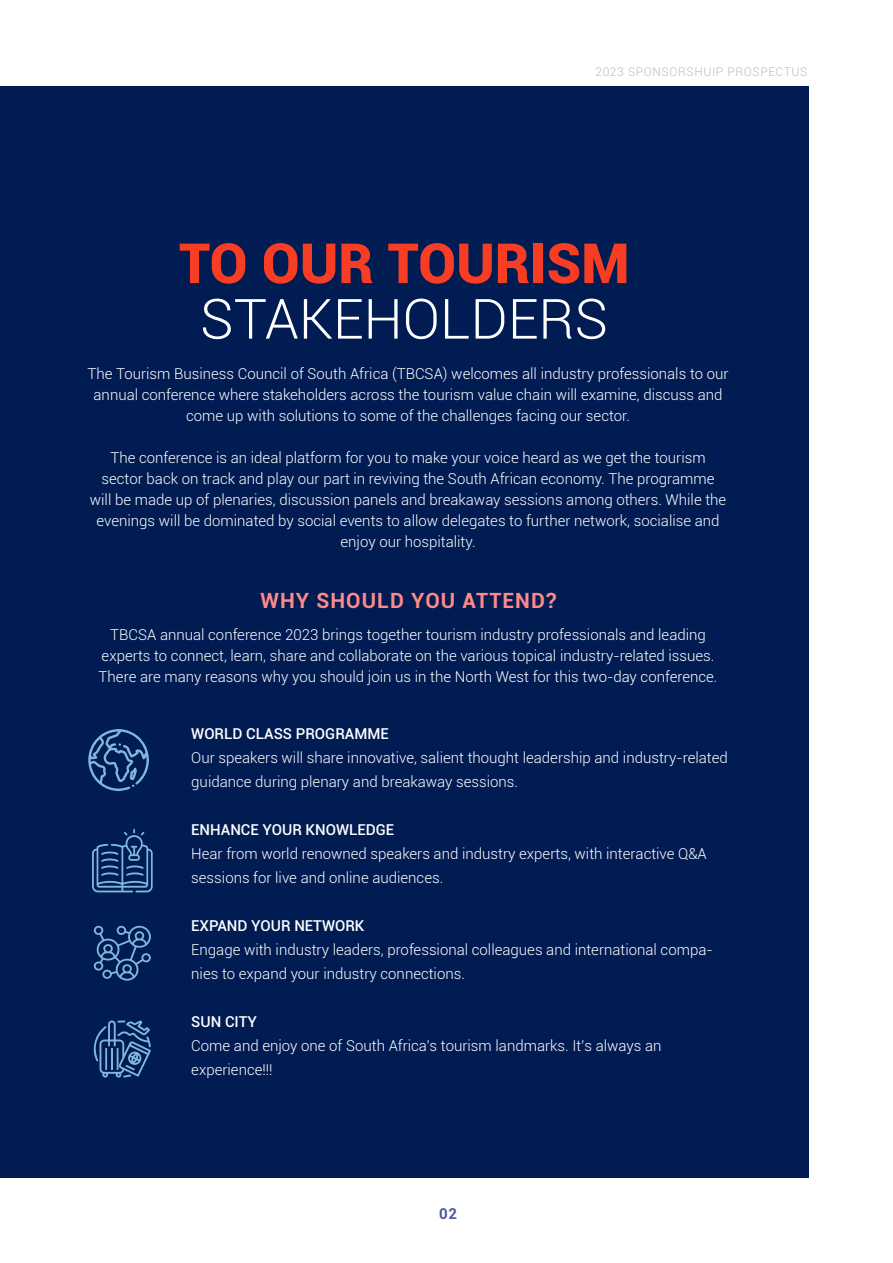
<style>
.page{position:relative;width:893px;height:1263px;background:#fff}
.page>*{position:absolute;margin:0;border:0;box-sizing:border-box;transform-origin:0 0}
.t1{font:900 55.5px "Roboto";color:#f73d24}
.t2{font:300 55.5px "Roboto";color:#fff}
.t3{font:700 21px "Roboto";letter-spacing:.05em;color:#ff8989}
.t4{font:300 15px/21px "Roboto";color:#fff}
.t5{font:500 15px "Roboto";color:#fff}
.t6{font:700 15px "Roboto";color:#4d5a9e}
.t7{font:300 12px "Roboto";letter-spacing:.05em;color:#bcbdc0}
</style>
<div class="page">
<div style="left:0;top:86px;width:808px;height:1091px;background:#001c52"></div>
<svg style="left:88px;top:729px;width:61px;height:62px"></svg>
<svg style="left:94px;top:926px;width:57px;height:55px"></svg>
<svg style="left:94px;top:1020px;width:57px;height:57px"></svg>
<svg style="left:92px;top:829px;width:61px;height:63px"></svg>
<p class="t7" style="left:595px;top:64px;width:213px">2023 SPONSORSHUIP PROSPECTUS</p>
<p class="t1" style="left:179px;top:224px;width:452px">TO OUR TOURISM</p>
<p class="t2" style="left:200px;top:280px;width:409px">STAKEHOLDERS</p>
<p class="t4" style="left:87px;top:363px;width:643px;text-align:center">The Tourism Business Council of South Africa (TBCSA) welcomes all industry professionals to our annual conference where stakeholders across the tourism value chain will examine, discuss and come up with solutions to some of the challenges facing our sector.</p>
<p class="t4" style="left:90px;top:447px;width:638px;text-align:center">The conference is an ideal platform for you to make your voice heard as we get the tourism sector back on track and play our part in reviving the South African economy. The programme will be made up of plenaries, discussion panels and breakaway sessions among others. While the evenings will be dominated by social events to allow delegates to further network, socialise and enjoy our hospitality.</p>
<p class="t3" style="left:261px;top:586px;width:297px">WHY SHOULD YOU ATTEND?</p>
<p class="t4" style="left:99px;top:623px;width:620px;text-align:center">TBCSA annual conference 2023 brings together tourism industry professionals and leading experts to connect, learn, share and collaborate on the various topical industry-related issues.<br>There are many reasons why you should join us in the North West for this two-day conference.</p>
<p class="t5" style="left:191px;top:723px;width:199px">WORLD CLASS PROGRAMME</p>
<p class="t4" style="left:191px;top:745px;width:538px;line-height:24px">Our speakers will share innovative, salient thought leadership and industry-related guidance during plenary and breakaway sessions.</p>
<p class="t5" style="left:191px;top:819px;width:204px">ENHANCE YOUR KNOWLEDGE</p>
<p class="t4" style="left:191px;top:841px;width:517px;line-height:24px">Hear from world renowned speakers and industry experts, with interactive Q&amp;A sessions for live and online audiences.</p>
<p class="t5" style="left:191px;top:915px;width:175px">EXPAND YOUR NETWORK</p>
<p class="t4" style="left:191px;top:937px;width:523px;line-height:24px">Engage with industry leaders, professional colleagues and international compa&shy;nies to expand your industry connections.</p>
<p class="t5" style="left:191px;top:1011px;width:67px">SUN CITY</p>
<p class="t4" style="left:191px;top:1033px;width:472px;line-height:24px">Come and enjoy one of South Africa’s tourism landmarks. It’s always an experience!!!</p>
<p class="t6" style="left:439px;top:1203px;width:19px">02</p>
</div>
